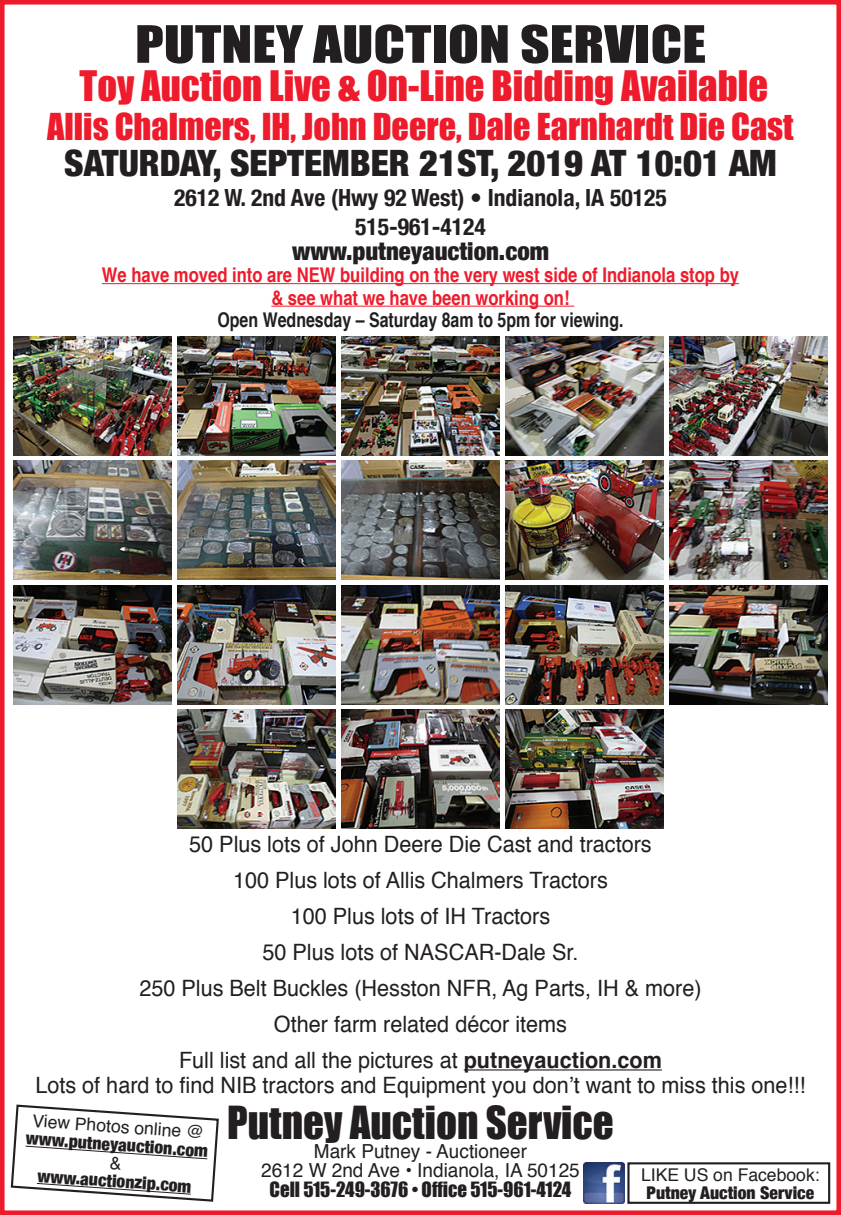
<style>
.page{position:relative;width:841px;height:1215px;background:#fff}
.page>*{position:absolute;margin:0;border:0;box-sizing:border-box;transform-origin:0 0}
.t1{font:47.48px "Impact";color:#231f20;scale:1.2 1}
.t2{font:41.85px "Impact";color:#231f20}
.t3{font:38.48px "Impact";color:#ee1b2c}
.t4{font:900 condensed 36.23px "Helvetica Neue";color:#231f20}
.t5{font:33.98px "Impact";color:#ee1b2c}
.t6{font:900 condensed 24.75px "Helvetica Neue";color:#231f20}
.t7{font:700 condensed 23.62px/29.7px "Helvetica Neue";color:#231f20;text-align:center}
.t8{font:22.5px/36px "Helvetica";color:#231f20;text-align:center;scale:.96 1}
.t9{font:700 condensed 20.25px/22.5px "Helvetica";color:#ee1b2c;text-align:center}
.t10{font:700 condensed 20.25px "Helvetica";color:#231f20;scale:.96 1}
.t11{font:19.35px/18.9px "Helvetica";color:#231f20;text-align:center}
.t12{font:19.35px "Impact";color:#231f20}
.t13{font:900 condensed 17.55px "Helvetica Neue";color:#231f20}
.t14{font:17.55px "Helvetica";color:#231f20}
.s1{font-weight:700}
</style>
<div class="page">
<hr style="left:102px;top:283px;width:637px;height:1px;background:#ee1b2c">
<hr style="left:271px;top:306px;width:303px;height:1px;background:#ee1b2c">
<hr style="left:463px;top:1069px;width:198px;height:2px;background:#231f20">
<div style="left:0;top:0;width:840px;height:1215px;border:5px solid #ee1b2c"></div>
<div style="left:627px;top:1162px;width:203px;height:42px;border:2px solid #231f20"></div>
<img style="left:584px;top:1163px;width:40px;height:41px">
<img style="left:13px;top:336px;width:158px;height:120px">
<img style="left:177px;top:336px;width:158px;height:120px">
<img style="left:341px;top:336px;width:158px;height:120px">
<img style="left:505px;top:336px;width:158px;height:120px">
<img style="left:669px;top:336px;width:158px;height:120px">
<img style="left:13px;top:461px;width:158px;height:119px">
<img style="left:177px;top:461px;width:158px;height:119px">
<img style="left:341px;top:461px;width:158px;height:119px">
<img style="left:505px;top:461px;width:158px;height:119px">
<img style="left:669px;top:461px;width:158px;height:119px">
<img style="left:13px;top:585px;width:158px;height:119px">
<img style="left:177px;top:585px;width:158px;height:119px">
<img style="left:341px;top:585px;width:158px;height:119px">
<img style="left:505px;top:585px;width:158px;height:119px">
<img style="left:669px;top:585px;width:158px;height:119px">
<img style="left:177px;top:709px;width:158px;height:120px">
<img style="left:341px;top:709px;width:158px;height:120px">
<img style="left:505px;top:709px;width:158px;height:120px">
<svg style="left:10px;top:1104px;width:209px;height:98px"></svg>
<h1 class="t1" style="left:135px;top:7px;width:477px">PUTNEY AUCTION SERVICE</h1>
<h3 class="t3" style="left:80px;top:56px;width:689px">Toy Auction Live &amp; On-Line Bidding Available</h3>
<h3 class="t5" style="left:47px;top:100px;width:747px">Allis Chalmers, IH, John Deere, Dale Earnhardt Die Cast</h3>
<h3 class="t4" style="left:64px;top:133px;width:714px">SATURDAY, SEPTEMBER 21ST, 2019 AT 10:01 AM</h3>
<p class="t7" style="left:174px;top:181px;width:494px">2612 W. 2nd Ave (Hwy 92 West) • Indianola, IA 50125<br>515-961-4124</p>
<p class="t6" style="left:292px;top:230px;width:258px">www.putneyauction.com</p>
<p class="t9" style="left:102px;top:263px;width:638px">We have moved into are NEW building on the very west side of Indianola stop by &amp; see what we have been working on!</p>
<p class="t10" style="left:217px;top:307px;width:424px">Open Wednesday – Saturday 8am to 5pm for viewing.</p>
<p class="t8" style="left:139px;top:827px;width:587px">50 Plus lots of John Deere Die Cast and tractors<br>100 Plus lots of Allis Chalmers Tractors<br>100 Plus lots of IH Tractors<br>50 Plus lots of NASCAR-Dale Sr.<br>250 Plus Belt Buckles (Hesston NFR, Ag Parts, IH &amp; more)<br>Other farm related décor items<br>Full list and all the pictures at <span class="s1">putneyauction.com</span></p>
<p class="t8" style="left:35px;top:1068px;width:803px">Lots of hard to find NIB tractors and Equipment you don’t want to miss this one!!!</p>
<h2 class="t2" style="left:227px;top:1090px;width:388px">Putney Auction Service</h2>
<p class="t11" style="left:261px;top:1142px;width:320px">Mark Putney - Auctioneer<br>2612 W 2nd Ave • Indianola, IA 50125</p>
<p class="t12" style="left:269px;top:1174px;width:303px">Cell 515-249-3676 • Office 515-961-4124</p>
<p class="t14" style="left:33px;top:1107px;width:173px;rotate:4deg">View Photos online @</p>
<p class="t13" style="left:27px;top:1124px;width:184px;rotate:4deg">www.putneyauction.com</p>
<p class="t13" style="left:39px;top:1161px;width:156px;rotate:4deg">www.auctionzip.com</p>
<p class="t14" style="left:641px;top:1161px;width:180px">LIKE US on Facebook:</p>
<p class="t13" style="left:646px;top:1178px;width:169px">Putney Auction Service</p>
</div>
